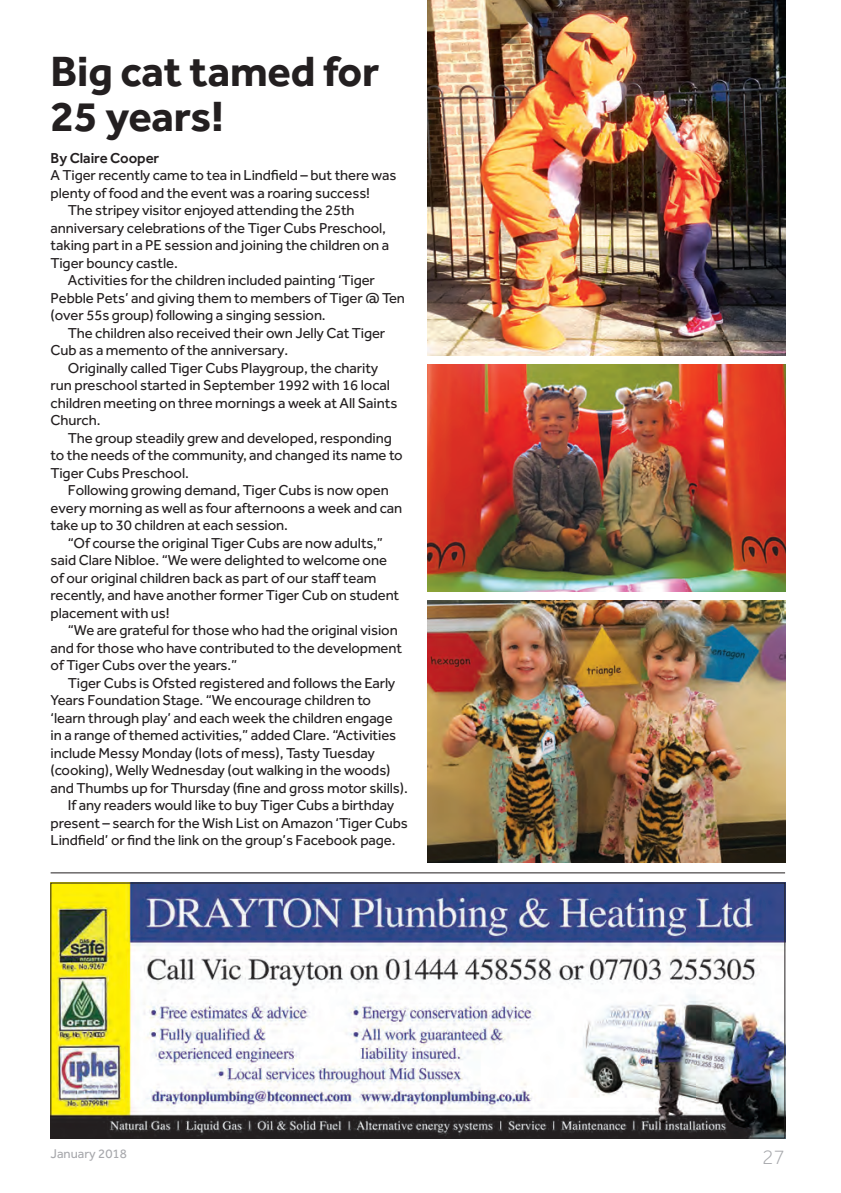
<style>
.page{position:relative;width:841px;height:1193px;background:#fff}
.page>*{position:absolute;margin:0;border:0;box-sizing:border-box;transform-origin:0 0}
.t1{font:700 43.75px/45.5px "Effra";letter-spacing:-.005em;color:#231f20}
.t2{font:300 21px "Effra";color:#a8a9ad}
.t3{font:14.88px "Effra";letter-spacing:-.005em;color:#231f20}
.t4{font:500 14.88px "Effra";letter-spacing:-.005em;color:#231f20}
.t5{font:13.12px "Effra";color:#a8a9ad}
</style>
<div class="page">
<img style="left:53px;top:885px;width:730px;height:251px">
<div style="left:51px;top:883px;width:734px;height:255px;border:1px solid #231f20"></div>
<hr style="left:51px;top:872px;width:734px;height:1px;background:#231f20">
<img style="left:428px;top:600px;width:357px;height:263px">
<img style="left:428px;top:364px;width:357px;height:227px">
<img style="left:428px;top:0;width:357px;height:355px">
<h1 class="t1" style="left:51px;top:48px;width:330px">Big cat tamed for<br>25 years!</h1>
<p class="t4" style="left:51px;top:149px;width:110px">By Claire Cooper</p>
<p class="t3" style="left:51px;top:167px;width:347px">A Tiger recently came to tea in Lindfield – but there was</p>
<p class="t3" style="left:51px;top:184px;width:321px">plenty of food and the event was a roaring success!</p>
<p class="t3" style="left:68px;top:202px;width:288px">The stripey visitor enjoyed attending the 25th</p>
<p class="t3" style="left:51px;top:219px;width:337px">anniversary celebrations of the Tiger Cubs Preschool,</p>
<p class="t3" style="left:51px;top:237px;width:340px">taking part in a PE session and joining the children on a</p>
<p class="t3" style="left:51px;top:254px;width:129px">Tiger bouncy castle.</p>
<p class="t3" style="left:68px;top:272px;width:308px">Activities for the children included painting ‘Tiger</p>
<p class="t3" style="left:51px;top:289px;width:356px">Pebble Pets’ and giving them to members of Tiger @ Ten</p>
<p class="t3" style="left:51px;top:307px;width:277px">(over 55s group) following a singing session.</p>
<p class="t3" style="left:68px;top:324px;width:319px">The children also received their own Jelly Cat Tiger</p>
<p class="t3" style="left:51px;top:342px;width:239px">Cub as a memento of the anniversary.</p>
<p class="t3" style="left:68px;top:359px;width:312px">Originally called Tiger Cubs Playgroup, the charity</p>
<p class="t3" style="left:51px;top:377px;width:341px">run preschool started in September 1992 with 16 local</p>
<p class="t3" style="left:51px;top:394px;width:348px">children meeting on three mornings a week at All Saints</p>
<p class="t3" style="left:51px;top:412px;width:51px">Church.</p>
<p class="t3" style="left:68px;top:429px;width:325px">The group steadily grew and developed, responding</p>
<p class="t3" style="left:51px;top:446px;width:353px">to the needs of the community, and changed its name to</p>
<p class="t3" style="left:51px;top:464px;width:140px">Tiger Cubs Preschool.</p>
<p class="t3" style="left:68px;top:481px;width:322px">Following growing demand, Tiger Cubs is now open</p>
<p class="t3" style="left:51px;top:499px;width:353px">every morning as well as four afternoons a week and can</p>
<p class="t3" style="left:51px;top:516px;width:239px">take up to 30 children at each session.</p>
<p class="t3" style="left:68px;top:534px;width:316px">“Of course the original Tiger Cubs are now adults,”</p>
<p class="t3" style="left:51px;top:551px;width:338px">said Clare Nibloe. “We were delighted to welcome one</p>
<p class="t3" style="left:51px;top:569px;width:327px">of our original children back as part of our staff team</p>
<p class="t3" style="left:51px;top:586px;width:350px">recently, and have another former Tiger Cub on student</p>
<p class="t3" style="left:51px;top:604px;width:121px">placement with us!</p>
<p class="t3" style="left:68px;top:621px;width:331px">“We are grateful for those who had the original vision</p>
<p class="t3" style="left:51px;top:639px;width:353px">and for those who have contributed to the development</p>
<p class="t3" style="left:51px;top:656px;width:188px">of Tiger Cubs over the years.”</p>
<p class="t3" style="left:68px;top:674px;width:329px">Tiger Cubs is Ofsted registered and follows the Early</p>
<p class="t3" style="left:51px;top:691px;width:322px">Years Foundation Stage. “We encourage children to</p>
<p class="t3" style="left:51px;top:709px;width:343px">‘learn through play’ and each week the children engage</p>
<p class="t3" style="left:51px;top:726px;width:347px">in a range of themed activities,” added Clare. “Activities</p>
<p class="t3" style="left:51px;top:744px;width:326px">include Messy Monday (lots of mess), Tasty Tuesday</p>
<p class="t3" style="left:51px;top:761px;width:341px">(cooking), Welly Wednesday (out walking in the woods)</p>
<p class="t3" style="left:51px;top:779px;width:359px">and Thumbs up for Thursday (fine and gross motor skills).</p>
<p class="t3" style="left:68px;top:796px;width:328px">If any readers would like to buy Tiger Cubs a birthday</p>
<p class="t3" style="left:51px;top:814px;width:359px">present – search for the Wish List on Amazon ‘Tiger Cubs</p>
<p class="t3" style="left:51px;top:831px;width:346px">Lindfield’ or find the link on the group’s Facebook page.</p>
<p class="t5" style="left:51px;top:1146px;width:78px">January 2018</p>
<h2 class="t2" style="left:762px;top:1145px;width:24px">27</h2>
</div>
